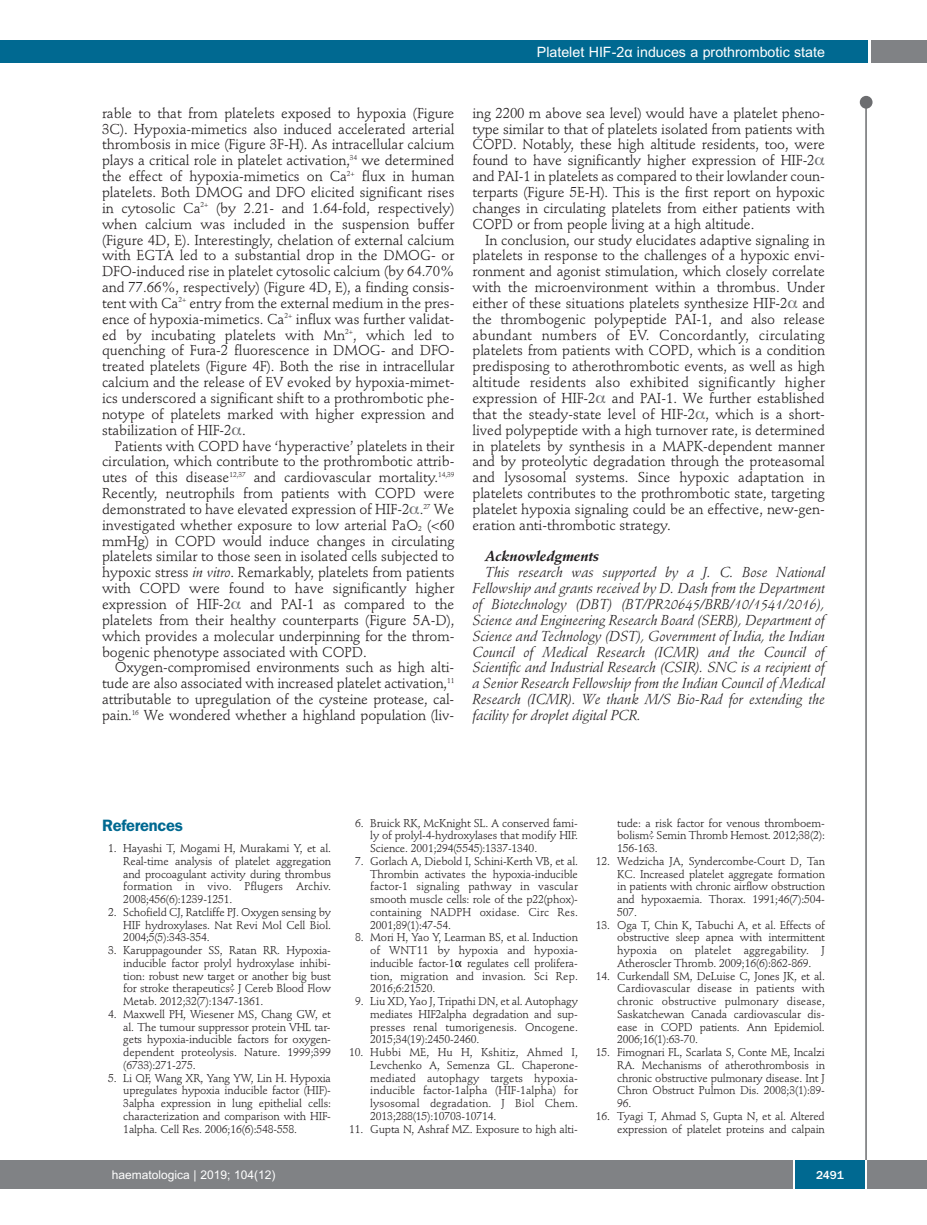
<style>
.page{position:relative;width:927px;height:1225px;background:#fff}
.page>*{position:absolute;margin:0;border:0;box-sizing:border-box;transform-origin:0 0}
.t1{font:600 16.5px "Franklin Gothic";letter-spacing:-.015em;color:#006991}
.t2{font:14.25px/15.9px "Stempel Schneidler";letter-spacing:-.01em;color:#231f20;text-align:justify}
.t3{font:italic 14.25px/15.9px "Stempel Schneidler";letter-spacing:-.005em;color:#231f20;text-align:justify}
.t4{font:14.25px "Arial";color:#fff}
.t5{font:italic 700 14.25px "Stempel Schneidler";letter-spacing:-.005em;color:#231f20}
.t6{font:12px "Arial";color:#fff}
.t7{font:500 12px "Franklin Gothic";color:#fff}
.t8{font:11.25px/12.8px "Stempel Schneidler";letter-spacing:-.015em;color:#231f20;text-align:justify}
.s1{font-style:italic}
.s2{font-family:"Lucida Grande"}
</style>
<div class="page">
<div style="left:860px;top:96px;width:12px;height:13px;background:#6c6d70;border-radius:50%"></div>
<hr style="left:865px;top:98px;width:2px;height:1062px;background:#6c6d70">
<div style="left:871px;top:40px;width:56px;height:22px;background:#808285"></div>
<div style="left:18px;top:40px;width:849px;height:22px;background:#006991"></div>
<div style="left:17px;top:1160px;width:910px;height:28px;background:#808285"></div>
<div style="left:795px;top:1160px;width:70px;height:28px;background:#006991"></div>
<hr style="left:793px;top:1160px;width:2px;height:28px;background:#fff">
<hr style="left:865px;top:1160px;width:2px;height:28px;background:#fff">
<div style="left:0;top:40px;width:19px;height:22px;background:#006991"></div>
<div style="left:0;top:1160px;width:18px;height:28px;background:#808285"></div>
<p class="t4" style="left:537px;top:44px;width:290px">Platelet HIF-2α induces a prothrombotic state</p>
<p class="t2" style="left:102px;top:106px;width:354px">rable to that from platelets exposed to hypoxia (Figure 3C). Hypoxia-mimetics also induced accelerated arterial thrombosis in mice (Figure 3F-H). As intracellular calcium plays a critical role in platelet activation,<sup>34</sup> we determined the effect of hypoxia-mimetics on Ca<sup>2+</sup> flux in human platelets. Both DMOG and DFO elicited significant rises in cytosolic Ca<sup>2+</sup> (by 2.21- and 1.64-fold, respectively) when calcium was included in the suspension buffer (Figure 4D, E). Interestingly, chelation of external calcium with EGTA led to a substantial drop in the DMOG- or DFO-induced rise in platelet cytosolic calcium (by 64.70% and 77.66%, respectively) (Figure 4D, E), a finding consis&shy;tent with Ca<sup>2+</sup> entry from the external medium in the pres&shy;ence of hypoxia-mimetics. Ca<sup>2+</sup> influx was further validat&shy;ed by incubating platelets with Mn<sup>2+</sup>, which led to quenching of Fura-2 fluorescence in DMOG- and DFO&shy;treated platelets (Figure 4F). Both the rise in intracellular calcium and the release of EV evoked by hypoxia-mimet&shy;ics underscored a significant shift to a prothrombotic phe&shy;notype of platelets marked with higher expression and stabilization of HIF-2 .</p>
<p class="t2" style="left:102px;top:439px;width:354px;text-indent:13px">Patients with COPD have ‘hyperactive’ platelets in their circulation, which contribute to the prothrombotic attrib&shy;utes of this disease<sup>12,37</sup> and cardiovascular mortality.<sup>14,39<br></sup>Recently, neutrophils from patients with COPD were demonstrated to have elevated expression of HIF-2 .<sup>27</sup> We investigated whether exposure to low arterial PaO<sub>2</sub> (&lt;60 mmHg) in COPD would induce changes in circulating platelets similar to those seen in isolated cells subjected to hypoxic stress <span class="s1">in vitro</span>. Remarkably, platelets from patients with COPD were found to have significantly higher expression of HIF-2</p>
<p class="t2" style="left:102px;top:597px;width:354px;text-indent:148px">and PAI-1 as compared to the platelets from their healthy counterparts (Figure 5A-D), which provides a molecular underpinning for the throm&shy;bogenic phenotype associated with COPD.</p>
<p class="t2" style="left:102px;top:661px;width:354px;text-indent:13px">Oxygen-compromised environments such as high alti&shy;tude are also associated with increased platelet activation,<sup>11 </sup>attributable to upregulation of the cysteine protease, cal&shy;pain.<sup>16</sup> We wondered whether a highland population (liv-</p>
<p class="t2" style="left:472px;top:106px;width:354px;text-align:left">ing 2200 m above sea level) would have a platelet pheno&shy;type similar to that of platelets isolated from patients with COPD. Notably, these high altitude residents, too, were found to have significantly higher expression of HIF-2 and PAI-1 in platelets as compared to their lowlander coun&shy;terparts (Figure 5E-H). This is the first report on hypoxic changes in circulating platelets from either patients with COPD or from people living at a high altitude.</p>
<p class="t2" style="left:472px;top:233px;width:354px;text-indent:13px">In conclusion, our study elucidates adaptive signaling in platelets in response to the challenges of a hypoxic envi&shy;ronment and agonist stimulation, which closely correlate with the microenvironment within a thrombus. Under either of these situations platelets synthesize HIF-2 and the thrombogenic polypeptide PAI-1, and also release abundant numbers of EV. Concordantly, circulating platelets from patients with COPD, which is a condition predisposing to atherothrombotic events, as well as high altitude residents also exhibited significantly higher expression of HIF-2 and PAI-1. We further established that the steady-state level of HIF-2 , which is a short&shy;lived polypeptide with a high turnover rate, is determined in platelets by synthesis in a MAPK-dependent manner and by proteolytic degradation through the proteasomal and lysosomal systems. Since hypoxic adaptation in platelets contributes to the prothrombotic state, targeting platelet hypoxia signaling could be an effective, new-gen&shy;eration anti-thrombotic strategy.</p>
<p class="t5" style="left:485px;top:550px;width:116px">Acknowledgments</p>
<p class="t3" style="left:472px;top:566px;width:354px;text-indent:13px">This research was supported by a J. C. Bose National Fellowship and grants received by D. Dash from the Department of Biotechnology (DBT) (BT/PR20645/BRB/10/1541/2016), Science and Engineering Research Board (SERB), Department of Science and Technology (DST), Government of India, the Indian Council of Medical Research (ICMR) and the Council of Scientific and Industrial Research (CSIR). SNC is a recipient of a Senior Research Fellowship from the Indian Council of Medical Research (ICMR). We thank M/S Bio-Rad for extending the facility for droplet digital PCR.</p>
<p class="t1" style="left:102px;top:819px;width:82px">References</p>
<p class="t8" style="left:123px;top:843px;width:209px;text-indent:-15px">1. Hayashi T, Mogami H, Murakami Y, et al.<br>Real-time analysis of platelet aggregation and procoagulant activity during thrombus formation in vivo. Pflugers Archiv.<br>2008;456(6):1239-1251.</p>
<p class="t8" style="left:123px;top:906px;width:209px;text-indent:-15px">2. Schofield CJ, Ratcliffe PJ. Oxygen sensing by HIF hydroxylases. Nat Revi Mol Cell Biol.<br>2004;5(5):343-354.</p>
<p class="t8" style="left:123px;top:945px;width:209px;text-indent:-15px">3. Karuppagounder SS, Ratan RR. Hypoxia&shy;inducible factor prolyl hydroxylase inhibi&shy;tion: robust new target or another big bust for stroke therapeutics? J Cereb Blood Flow Metab. 2012;32(7):1347-1361.</p>
<p class="t8" style="left:123px;top:1008px;width:209px;text-indent:-15px">4. Maxwell PH, Wiesener MS, Chang GW, et al. The tumour suppressor protein VHL tar&shy;gets hypoxia-inducible factors for oxygen&shy;dependent proteolysis. Nature. 1999;399 (6733):271-275.</p>
<p class="t8" style="left:123px;top:1072px;width:209px;text-indent:-15px">5. Li QF, Wang XR, Yang YW, Lin H. Hypoxia upregulates hypoxia inducible factor (HIF)- 3alpha expression in lung epithelial cells: characterization and comparison with HIF-1alpha. Cell Res. 2006;16(6):548-558.</p>
<p class="t8" style="left:370px;top:817px;width:209px;text-indent:-15px">6. Bruick RK, McKnight SL. A conserved fami&shy;ly of prolyl-4-hydroxylases that modify HIF.<br>Science. 2001;294(5545):1337-1340.</p>
<p class="t8" style="left:370px;top:855px;width:209px;text-indent:-15px">7. Gorlach A, Diebold I, Schini-Kerth VB, et al.<br>Thrombin activates the hypoxia-inducible factor-1 signaling pathway in vascular smooth muscle cells: role of the p22(phox)- containing NADPH oxidase. Circ Res.<br>2001;89(1):47-54.</p>
<p class="t8" style="left:370px;top:932px;width:209px;text-indent:-15px">8. Mori H, Yao Y, Learman BS, et al. Induction of WNT11 by hypoxia and hypoxia&shy;inducible factor-1<span class="s2">α</span> regulates cell prolifera&shy;tion, migration and invasion. Sci Rep.<br>2016;6:21520.</p>
<p class="t8" style="left:370px;top:996px;width:209px;text-indent:-15px">9. Liu XD, Yao J, Tripathi DN, et al. Autophagy mediates HIF2alpha degradation and sup&shy;presses renal tumorigenesis. Oncogene.<br>2015;34(19):2450-2460.</p>
<p class="t8" style="left:370px;top:1047px;width:209px;text-indent:-21px">10. Hubbi ME, Hu H, Kshitiz, Ahmed I, Levchenko A, Semenza GL. Chaperone&shy;mediated autophagy targets hypoxia&shy;inducible factor-1alpha (HIF-1alpha) for lysosomal degradation. J Biol Chem.<br>2013;288(15):10703-10714.</p>
<p class="t8" style="left:349px;top:1123px;width:230px">11. Gupta N, Ashraf MZ. Exposure to high alti-</p>
<p class="t8" style="left:617px;top:817px;width:209px">tude: a risk factor for venous thromboem&shy;bolism? Semin Thromb Hemost. 2012;38(2):<br>156-163.</p>
<p class="t8" style="left:617px;top:855px;width:209px;text-indent:-21px">12. Wedzicha JA, Syndercombe-Court D, Tan KC. Increased platelet aggregate formation in patients with chronic airflow obstruction and hypoxaemia. Thorax. 1991;46(7):504- 507.</p>
<p class="t8" style="left:617px;top:919px;width:209px;text-indent:-21px">13. Oga T, Chin K, Tabuchi A, et al. Effects of obstructive sleep apnea with intermittent hypoxia on platelet aggregability. J Atheroscler Thromb. 2009;16(6):862-869.</p>
<p class="t8" style="left:617px;top:970px;width:209px;text-indent:-21px">14. Curkendall SM, DeLuise C, Jones JK, et al.<br>Cardiovascular disease in patients with chronic obstructive pulmonary disease, Saskatchewan Canada cardiovascular dis&shy;ease in COPD patients. Ann Epidemiol.<br>2006;16(1):63-70.</p>
<p class="t8" style="left:617px;top:1047px;width:209px;text-indent:-21px">15. Fimognari FL, Scarlata S, Conte ME, Incalzi RA. Mechanisms of atherothrombosis in chronic obstructive pulmonary disease. Int J Chron Obstruct Pulmon Dis. 2008;3(1):89- 96.</p>
<p class="t8" style="left:596px;top:1110px;width:230px;text-align:right">16. Tyagi T, Ahmad S, Gupta N, et al. Altered expression of platelet proteins and calpain</p>
<p class="t6" style="left:112px;top:1167px;width:165px">haematologica | 2019; 104(12)</p>
<p class="t7" style="left:816px;top:1167px;width:29px">2491</p>
</div>
